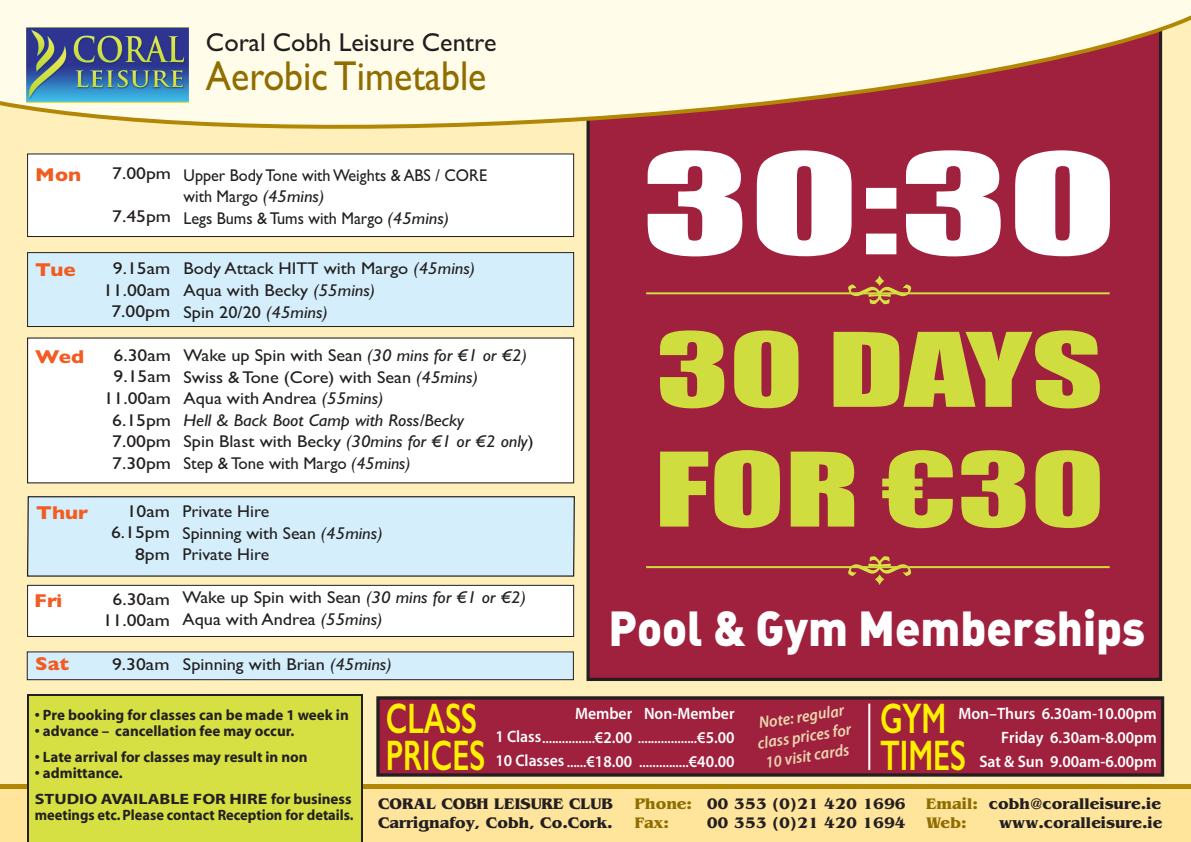
<style>
.page{position:relative;width:1191px;height:842px;background:#feefbb}
.page>*{position:absolute;margin:0;border:0;box-sizing:border-box;transform-origin:0 0}
.t1{font:129px "Impact";color:#fff;scale:1.58 1}
.t2{font:94.8px/119.8px "Impact";color:#d0dd3f;scale:1.46 1}
.t3{font:900 48.6px "DIN Alternate";color:#fff;scale:.94 1}
.t4{font:600 42.8px/36.8px "Gill Sans";color:#fff101;scale:.69 1}
.t5{font:42px "Gill Sans";color:#906d00;scale:.9 1}
.t6{font:26px "Gill Sans";color:#231f20}
.t7{font:700 18.8px "Gill Sans";color:#f25b21;scale:1.09 1}
.t8{font:17.2px/21.6px "Gill Sans";color:#231f20;scale:1.07 1}
.t9{font:17.2px/21.6px "Gill Sans";color:#231f20;text-align:center;scale:1.15 1}
.t10{font:17.2px/21.6px "Gill Sans";color:#231f20;scale:.94 1}
.t11{font:17.2px/21.6px "Gill Sans";color:#231f20;scale:1.04 1}
.t12{font:600 16.6px/24px "Myriad Pro";color:#fff;text-align:right;scale:.95 1}
.t13{font:italic 600 16.6px/20px "Myriad Pro";color:#ead7b1;scale:.95 1}
.t14{font:700 16px/19.2px "Benguiat";color:#231f20}
.t15{font:700 15px/26px "Myriad";color:#231f20}
.t16{font:700 15px "Myriad";color:#231f20;scale:.96 1}
.t17{font:600 14px/24px "Myriad Pro";color:#fff}
.s1{font-style:italic}
.s2{font-size:16.6px}
.s3{color:#906d00}
</style>
<div class="page">
<div style="left:588px;top:27px;width:572px;height:652px;background:#a0213d"></div>
<svg style="left:848px;top:275px;width:63px;height:29px"></svg>
<hr style="left:646px;top:292px;width:463px;height:2px;background:#d0dd3f">
<svg style="left:848px;top:556px;width:63px;height:29px"></svg>
<hr style="left:646px;top:566px;width:463px;height:2px;background:#d0dd3f">
<svg style="left:0;top:0;width:1191px;height:139px"></svg>
<div style="left:0;top:786px;width:1191px;height:56px;background:#ffe49c"></div>
<hr style="left:0;top:784px;width:1191px;height:4px;background:#b28705">
<img style="left:26px;top:27px;width:163px;height:75px">
<div style="left:378px;top:698px;width:784px;height:77px;background:#a0213d"></div>
<div style="left:376px;top:696px;width:788px;height:81px;border:3px solid #231f20"></div>
<div style="left:28px;top:253px;width:545px;height:73px;background:#d4effb"></div>
<div style="left:27px;top:252px;width:547px;height:75px;border:1px solid #231f20"></div>
<svg style="left:28px;top:694px;width:335px;height:148px"></svg>
<div style="left:30px;top:696px;width:331px;height:146px;background:#d6e042"></div>
<div style="left:27px;top:652px;width:546px;height:28px;background:#d4effb"></div>
<div style="left:27px;top:651px;width:547px;height:29px;border:1px solid #231f20"></div>
<hr style="left:868px;top:704px;width:2px;height:66px;background:#fff">
<div style="left:28px;top:585px;width:545px;height:51px;background:#fff"></div>
<div style="left:27px;top:585px;width:547px;height:52px;border:1px solid #231f20"></div>
<div style="left:28px;top:338px;width:545px;height:145px;background:#fff"></div>
<div style="left:28px;top:154px;width:545px;height:82px;background:#fff"></div>
<div style="left:27px;top:153px;width:547px;height:84px;border:1px solid #231f20"></div>
<div style="left:27px;top:496px;width:548px;height:81px;background:#d4effb"></div>
<h3 class="t6" style="left:206px;top:27px;width:292px">Coral Cobh Leisure Centre</h3>
<h3 class="t5" style="left:206px;top:51px;width:313px">Aerobic Timetable</h3>
<p class="t9" style="left:112px;top:162px;width:53px">7.00pm</p>
<p class="t9" style="left:112px;top:206px;width:53px">7.45pm</p>
<p class="t7" style="left:35px;top:160px;width:44px">Mon</p>
<p class="t10" style="left:183px;top:164px;width:324px">Upper Body Tone withWeights &amp; ABS / CORE with Margo <span class="s1">(45mins)<br></span>Legs Bums &amp;Tums with Margo <span class="s1">(45mins)</span></p>
<p class="t7" style="left:35px;top:255px;width:39px">Tue</p>
<p class="t9" style="left:103px;top:257px;width:60px">9.15am<br>11.00am<br>7.00pm</p>
<p class="t8" style="left:183px;top:257px;width:274px">Body Attack HITT with Margo <span class="s1">(45mins)<br></span>Aqua with Becky <span class="s1">(55mins)<br></span>Spin 20/20 <span class="s1">(45mins)</span></p>
<p class="t9" style="left:104px;top:344px;width:60px">6.30am<br>9.15am<br>11.00am<br>6.15pm<br>7.00pm<br>7.30pm</p>
<p class="t7" style="left:35px;top:341px;width:46px">Wed</p>
<p class="t8" style="left:183px;top:344px;width:329px">Wake up Spin with Sean <span class="s1">(30 mins for €1 or €2)<br></span>Swiss &amp; Tone (Core) with Sean <span class="s1">(45mins)<br></span>Aqua with Andrea <span class="s1">(55mins)<br>Hell &amp; Back Boot Camp with Ross/Becky<br></span>Spin Blast with Becky <span class="s1">(30mins for €1 or €2 only</span>)<br>Step &amp;Tone with Margo <span class="s1">(45mins)</span></p>
<p class="t9" style="left:111px;top:500px;width:53px;text-align:right">10am<br>6.15pm<br>8pm</p>
<p class="t7" style="left:36px;top:497px;width:49px">Thur</p>
<p class="t11" style="left:182px;top:500px;width:194px">Private Hire<br>Spinning with Sean <span class="s1">(45mins)<br></span>Private Hire</p>
<p class="t7" style="left:34px;top:586px;width:27px">Fri</p>
<p class="t8" style="left:182px;top:586px;width:323px">Wake up Spin with Sean <span class="s1">(30 mins for €1 or €2)<br></span>Aqua with Andrea <span class="s1">(55mins)</span></p>
<p class="t9" style="left:103px;top:588px;width:60px">6.30am<br>11.00am</p>
<p class="t7" style="left:35px;top:649px;width:33px">Sat</p>
<p class="t9" style="left:112px;top:653px;width:245px">9.30am Spinning with Brian <span class="s1">(45mins)</span></p>
<h1 class="t1" style="left:642px;top:104px;width:302px">30:30</h1>
<h2 class="t2" style="left:654px;top:307px;width:310px">30 DAYS<br>FOR €30</h2>
<h3 class="t3" style="left:608px;top:596px;width:572px">Pool &amp; Gym Memberships</h3>
<p class="t15" style="left:35px;top:703px;width:315px">• Pre booking for classes can be made 1 week in</p>
<p class="t15" style="left:35px;top:719px;width:261px">• advance – cancellation fee may occur.</p>
<p class="t15" style="left:35px;top:745px;width:274px">• Late arrival for classes may result in non</p>
<p class="t15" style="left:35px;top:761px;width:318px">• admittance.<br>STUDIO AVAILABLE FOR HIRE for business</p>
<p class="t16" style="left:35px;top:809px;width:334px">meetings etc.Please contact Reception for details.</p>
<h3 class="t4" style="left:386px;top:699px;width:146px">CLASS<br>PRICES</h3>
<p class="t12" style="left:958px;top:702px;width:210px">Mon–Thurs 6.30am-10.00pm<br>Friday 6.30am-8.00pm<br>Sat &amp; Sun 9.00am-6.00pm</p>
<h3 class="t4" style="left:880px;top:699px;width:126px">GYM<br>TIMES</h3>
<p class="t13" style="left:753px;top:715px;width:101px;rotate:-9deg">Note: regular class prices for<br>10 visit cards</p>
<p class="t12" style="left:644px;top:702px;width:97px">Non-Member</p>
<p class="t17" style="left:639px;top:751px;width:97px">...............<span class="s2">€40.00</span></p>
<p class="t12" style="left:575px;top:702px;width:62px">Member</p>
<p class="t17" style="left:567px;top:727px;width:169px;text-indent:-25px">................<span class="s2">€2.00</span> ..................<span class="s2">€5.00 </span>......<span class="s2">€18.00</span></p>
<p class="t12" style="left:495px;top:725px;width:74px;text-align:left">1 Class<br>10 Classes</p>
<p class="t14" style="left:634px;top:794px;width:273px"><span class="s3">Phone:</span> 00 353 (0)21 420 1696<br><span class="s3">Fax:</span></p>
<p class="t14" style="left:378px;top:794px;width:236px">CORAL COBH LEISURE CLUB<br>Carrignafoy, Cobh, Co.Cork.</p>
<p class="t14" style="left:926px;top:794px;width:236px"><span class="s3">Email:</span> cobh@coralleisure.ie<br><span class="s3">Web:</span></p>
<p class="t14" style="left:706px;top:813px;width:201px">00 353 (0)21 420 1694</p>
<p class="t14" style="left:999px;top:813px;width:165px">www.coralleisure.ie</p>
</div>
